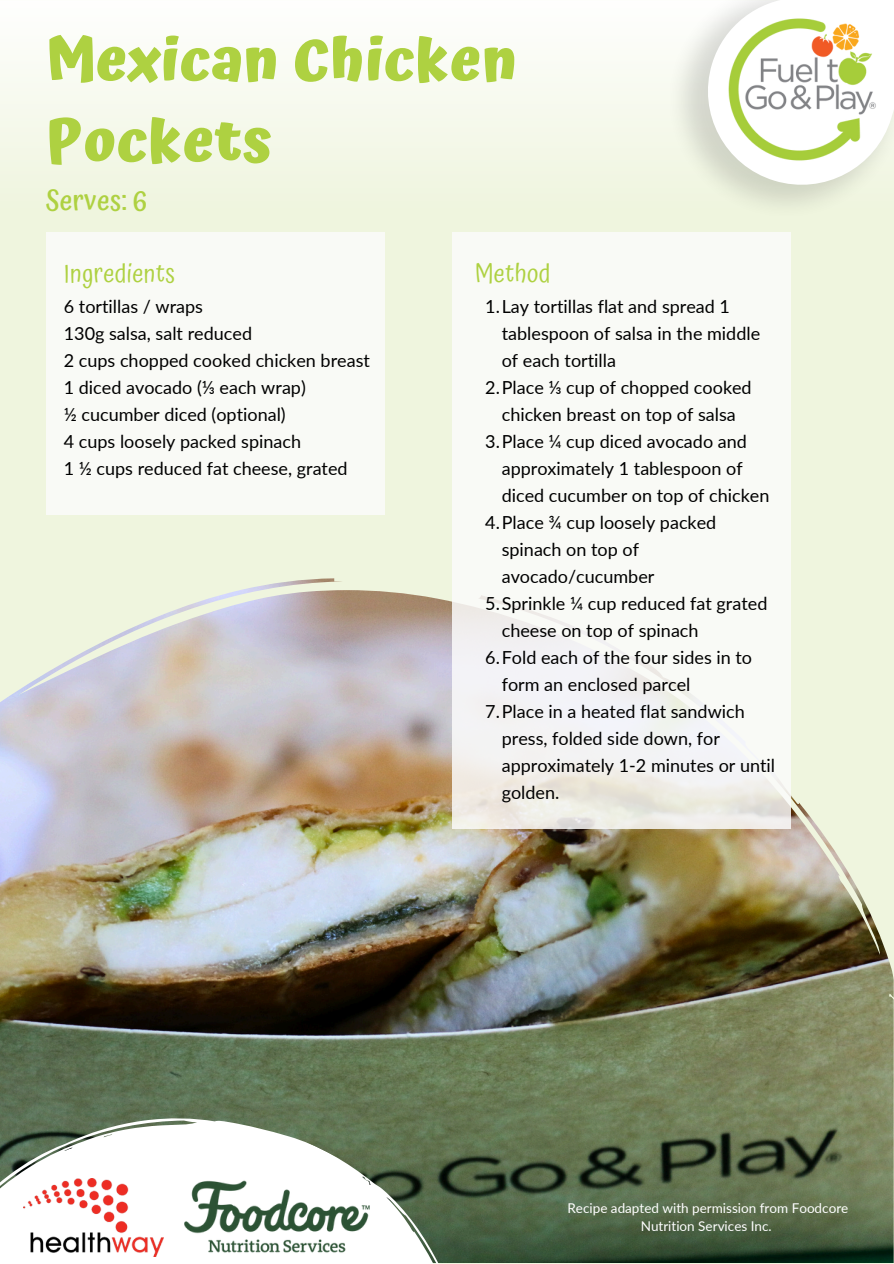
<style>
.page{position:relative;width:894px;height:1264px;background:#fff}
.page>*{position:absolute;margin:0;border:0;box-sizing:border-box;transform-origin:0 0}
.t1{font:700 58.5px/81px "Atma";letter-spacing:.01em;color:#aed141}
.t2{font:500 27.6px "Atma";letter-spacing:.01em;color:#aed141}
.t3{font:25.5px "Atma";letter-spacing:.01em;color:#aed141}
.t4{font:18px/27px "Lato";color:#000}
.t5{font:13.5px/18px "Lato";color:#fff;text-align:center}
</style>
<div class="page">
<div style="left:0;top:0;width:893px;height:1263px;background:#eff5de"></div>
<img style="left:0;top:578px;width:893px;height:684px">
<img style="left:0;top:0;width:656px;height:142px">
<svg style="left:656px;top:0;width:187px;height:241px"></svg>
<img style="left:707px;top:0;width:186px;height:186px">
<svg style="left:0;top:1116px;width:451px;height:147px;background:#b7bfb3"></svg>
<img style="left:185px;top:1179px;width:184px;height:74px">
<img style="left:24px;top:1178px;width:139px;height:78px">
<div style="left:452px;top:232px;width:338px;height:597px;background:#fbfbfb"></div>
<div style="left:46px;top:232px;width:338px;height:282px;background:#fbfbfb"></div>
<p class="t1" style="left:46px;top:19px;width:472px">Mexican Chicken<br>Pockets</p>
<h1 class="t2" style="left:46px;top:184px;width:102px">Serves: 6</h1>
<p class="t3" style="left:64px;top:258px;width:113px">Ingredients</p>
<p class="t3" style="left:474px;top:258px;width:77px">Method</p>
<h2 class="t4" style="left:501px;top:293px;width:260px;text-indent:-16px">1.Lay tortillas flat and spread 1 tablespoon of salsa in the middle of each tortilla</h2>
<h4 class="t4" style="left:485px;top:374px;width:268px;text-align:center">2.Place ⅓ cup of chopped cooked chicken breast on top of salsa</h4>
<p class="t4" style="left:501px;top:428px;width:269px;text-indent:-16px">3.Place ¼ cup diced avocado and approximately 1 tablespoon of diced cucumber on top of chicken</p>
<p class="t4" style="left:501px;top:509px;width:216px;text-indent:-16px">4.Place ¾ cup loosely packed spinach on top of avocado/cucumber</p>
<p class="t4" style="left:501px;top:590px;width:267px;text-indent:-16px">5.Sprinkle ¼ cup reduced fat grated cheese on top of spinach</p>
<p class="t4" style="left:501px;top:644px;width:252px;text-indent:-16px">6.Fold each of the four sides in to form an enclosed parcel</p>
<p class="t4" style="left:501px;top:698px;width:275px;text-indent:-16px">7.Place in a heated flat sandwich press, folded side down, for approximately 1-2 minutes or until golden.</p>
<p class="t4" style="left:64px;top:293px;width:307px">6 tortillas / wraps<br>130g salsa, salt reduced<br>2 cups chopped cooked chicken breast<br>1 diced avocado (⅓ each wrap)<br>½ cucumber diced (optional)<br>4 cups loosely packed spinach</p>
<p class="t4" style="left:64px;top:455px;width:285px">1 ½ cups reduced fat cheese, grated</p>
<p class="t5" style="left:567px;top:1198px;width:282px">Recipe adapted with permission from Foodcore<br>Nutrition Services Inc.</p>
</div>
